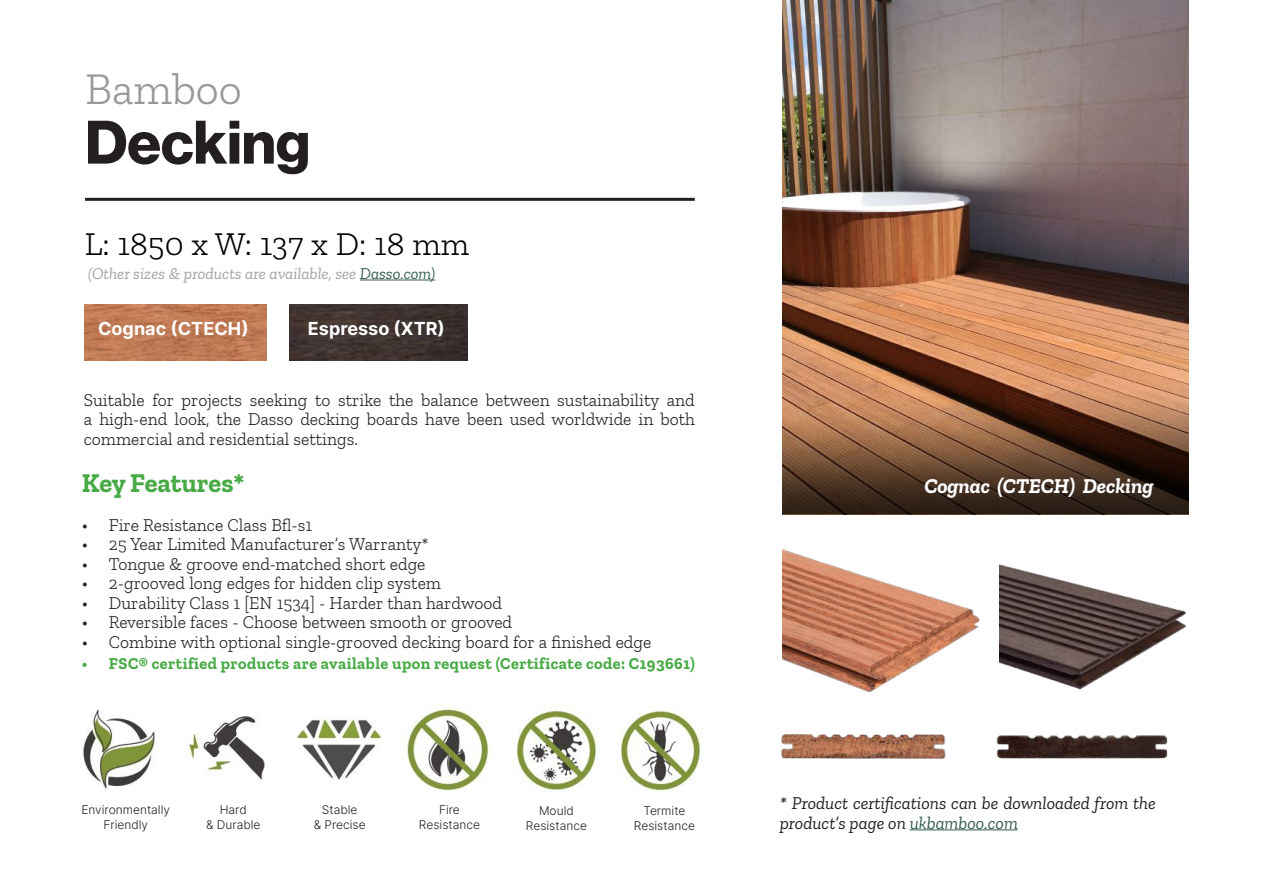
<style>
.page{position:relative;width:1263px;height:893px;background:#fff}
.page>*{position:absolute;margin:0;border:0;box-sizing:border-box;transform-origin:0 0}
.t1{font:60px "N Haas Grotesk DS Pro 75 Bd";color:#241f1f}
.t2{font:300 45px "Zilla Slab";color:#999797}
.t3{font:300 33px "Zilla Slab";color:#000}
.t4{font:700 27px "Zilla Slab";color:#47aa45}
.t5{font:italic 700 21px "Zilla Slab";color:#fff}
.t6{font:300 18px/19.5px "Zilla Slab";color:#241f1f;text-align:justify}
.t7{font:italic 18px/19.5px "Zilla Slab";color:#241f1f}
.t8{font:700 18px "Inter";color:#fff}
.t9{font:700 16.5px "Zilla Slab";letter-spacing:.03em;color:#47aa45}
.t10{font:italic 16.5px "Zilla Slab";color:#a3a2a2}
.t11{font:300 12px/14.4px "Inter";color:#241f1f;text-align:center}
.s1{color:#335c4a}
</style>
<div class="page">
<hr style="left:85px;top:198px;width:610px;height:3px;background:#241f1f">
<img style="left:183px;top:716px;width:82px;height:65px">
<img style="left:83px;top:709px;width:72px;height:80px">
<img style="left:295px;top:716px;width:88px;height:64px">
<img style="left:407px;top:704px;width:85px;height:90px">
<img style="left:513px;top:707px;width:84px;height:84px">
<img style="left:620px;top:708px;width:81px;height:87px">
<hr style="left:910px;top:829px;width:108px;height:1px;background:#335c4a">
<img style="left:996px;top:749px;width:171px;height:10px">
<img style="left:781px;top:735px;width:165px;height:24px">
<img style="left:783px;top:514px;width:216px;height:235px">
<img style="left:999px;top:514px;width:190px;height:243px">
<img style="left:290px;top:304px;width:178px;height:56px">
<img style="left:85px;top:304px;width:181px;height:56px">
<img style="left:782px;top:0;width:406px;height:381px">
<img style="left:782px;top:381px;width:406px;height:133px">
<hr style="left:360px;top:280px;width:75px;height:1px;background:#335c4a">
<h2 class="t2" style="left:85px;top:64px;width:158px">Bamboo</h2>
<h1 class="t1" style="left:85px;top:108px;width:227px">Decking</h1>
<h3 class="t3" style="left:85px;top:226px;width:386px">L: 1850 x W: 137 x D: 18 mm</h3>
<p class="t10" style="left:88px;top:264px;width:348px">(Other sizes &amp; products are available, see <span class="s1">Dasso.com)</span></p>
<p class="t8" style="left:98px;top:315px;width:152px">Cognac (CTECH)</p>
<p class="t8" style="left:308px;top:315px;width:139px">Espresso (XTR)</p>
<p class="t6" style="left:84px;top:390px;width:613px">Suitable for projects seeking to strike the balance between sustainability and a high-end look, the Dasso decking boards have been used worldwide in both commercial and residential settings.</p>
<h3 class="t4" style="left:82px;top:467px;width:164px">Key Features*</h3>
<p class="t6" style="left:82px;top:515px;width:232px">• Fire Resistance Class Bfl-s1</p>
<p class="t6" style="left:82px;top:534px;width:348px">• 25 Year Limited Manufacturer’s Warranty*</p>
<p class="t6" style="left:82px;top:554px;width:345px">• Tongue &amp; groove end-matched short edge</p>
<p class="t6" style="left:82px;top:573px;width:361px">• 2-grooved long edges for hidden clip system</p>
<p class="t6" style="left:82px;top:593px;width:422px">• Durability Class 1 [EN 1534] - Harder than hardwood</p>
<p class="t6" style="left:82px;top:612px;width:432px">• Reversible faces - Choose between smooth or grooved</p>
<p class="t6" style="left:82px;top:632px;width:571px">• Combine with optional single-grooved decking board for a finished edge</p>
<p class="t9" style="left:82px;top:654px;width:614px">• FSC® certified products are available upon request (Certificate code: C193661)</p>
<p class="t11" style="left:81px;top:802px;width:90px">Environmentally<br>Friendly</p>
<p class="t11" style="left:206px;top:802px;width:56px">Hard<br>&amp; Durable</p>
<p class="t11" style="left:314px;top:802px;width:53px">Stable<br>&amp; Precise</p>
<p class="t11" style="left:419px;top:802px;width:63px">Fire<br>Resistance</p>
<p class="t11" style="left:526px;top:804px;width:63px">Mould<br>Resistance</p>
<p class="t11" style="left:634px;top:804px;width:63px">Termite<br>Resistance</p>
<p class="t5" style="left:924px;top:474px;width:231px">Cognac (CTECH) Decking</p>
<p class="t7" style="left:780px;top:793px;width:377px">* Product certifications can be downloaded from the product’s page on <span class="s1">ukbamboo.com</span></p>
</div>
